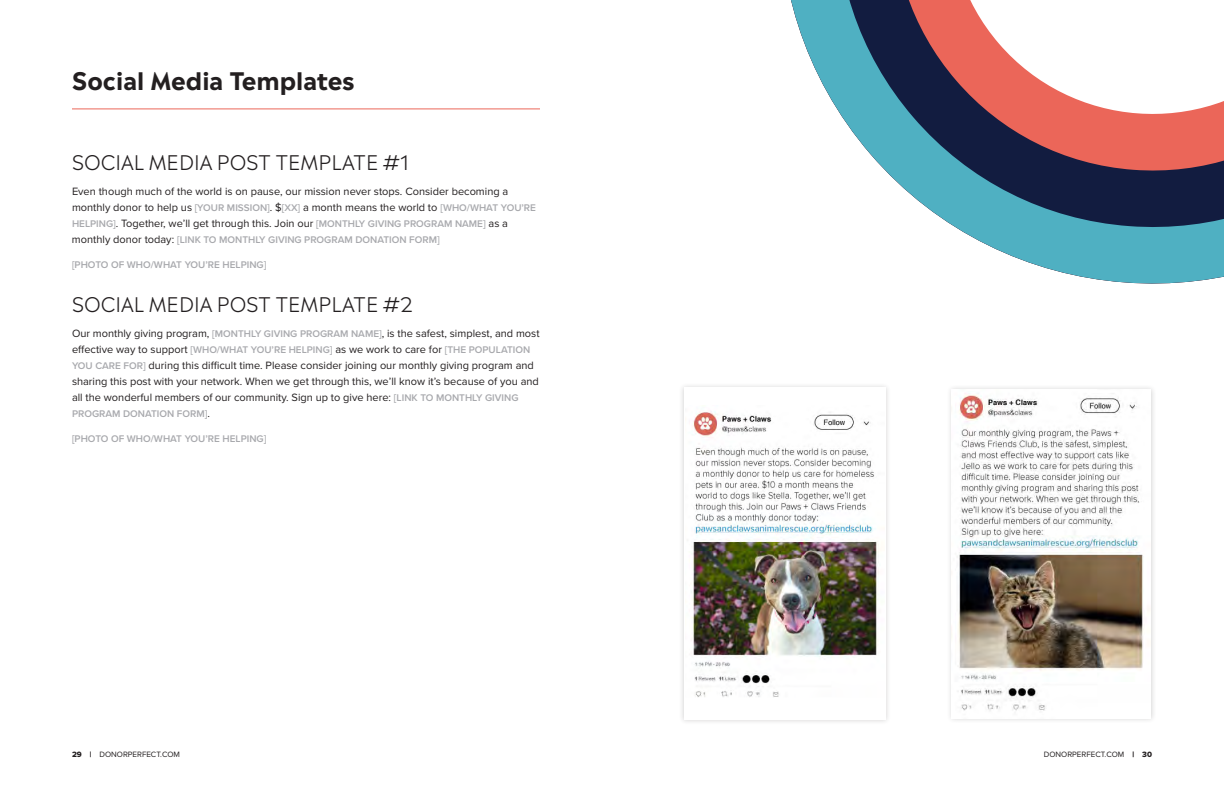
<style>
.page{position:relative;width:1224px;height:792px;background:#fff}
.page>*{position:absolute;margin:0;border:0;box-sizing:border-box;transform-origin:0 0}
.Heading{font:700 24px "Madera";color:#231f20}
.subheading{font:300 20px "Madera";color:#231f20}
.t1{font:11px/16px "Proxima Nova";color:#231f20}
.t2{font:600 10px "Proxima Nova";color:#a8a9ad}
.t3{font:8px "Proxima Nova";color:#231f20}
.s1{font-weight:600;font-size:10px;color:#a8a9ad}
.s2{font-weight:400;font-size:11px;color:#231f20}
.s3{font-family:"Proxima Nova Extrabld"}
.s4{font-weight:900}
</style>
<div class="page">
<hr style="left:72px;top:108px;width:468px;height:1px;background:#eb675a">
<div style="left:678px;top:382px;width:213px;height:344px;background:#231f20;opacity:.2"></div>
<div style="left:684px;top:388px;width:202px;height:332px;background:#fff"></div>
<img style="left:691px;top:411px;width:188px;height:286px">
<div style="left:946px;top:384px;width:210px;height:339px;background:#231f20;opacity:.2"></div>
<img style="left:952px;top:390px;width:199px;height:328px">
<svg style="left:791px;top:0;width:433px;height:284px"></svg>
<p class="Heading" style="left:72px;top:60px;width:284px">Social Media Templates</p>
<p class="subheading" style="left:72px;top:146px;width:338px">SOCIAL MEDIA POST TEMPLATE #1</p>
<p class="t1" style="left:72px;top:183px;width:466px">Even though much of the world is on pause, our mission never stops. Consider becoming a monthly donor to help us <span class="s1">[YOUR MISSION]</span>. $<span class="s1">[XX]</span> a month means the world to <span class="s1">[WHO/WHAT YOU’RE<br>HELPING]</span>. Together, we’ll get through this. Join our <span class="s1">[MONTHLY GIVING PROGRAM NAME]</span> as a</p>
<p class="t2" style="left:72px;top:233px;width:369px"><span class="s2">monthly donor today:</span> [LINK TO MONTHLY GIVING PROGRAM DONATION FORM]</p>
<p class="t2" style="left:72px;top:258px;width:196px">[PHOTO OF WHO/WHAT YOU’RE HELPING]</p>
<p class="subheading" style="left:72px;top:288px;width:342px">SOCIAL MEDIA POST TEMPLATE #2</p>
<p class="t1" style="left:72px;top:325px;width:469px">Our monthly giving program, <span class="s1">[MONTHLY GIVING PROGRAM NAME]</span>, is the safest, simplest, and most effective way to support <span class="s1">[WHO/WHAT YOU’RE HELPING]</span> as we work to care for <span class="s1">[THE POPULATION YOU CARE FOR]</span> during this difficult time. Please consider joining our monthly giving program and sharing this post with your network. When we get through this, we’ll know it’s because of you and all the wonderful members of our community. Sign up to give here: <span class="s1">[LINK TO MONTHLY GIVING</span></p>
<p class="t2" style="left:72px;top:407px;width:139px">PROGRAM DONATION FORM]<span class="s2">.</span></p>
<p class="t2" style="left:72px;top:432px;width:196px">[PHOTO OF WHO/WHAT YOU’RE HELPING]</p>
<p class="t3" style="left:72px;top:748px;width:110px"><span class="s3">29 |</span> DONORPERFECT.COM</p>
<p class="t3" style="left:1044px;top:748px;width:110px">DONORPERFECT.COM <span class="s4">|</span> <span class="s3">30</span></p>
</div>
